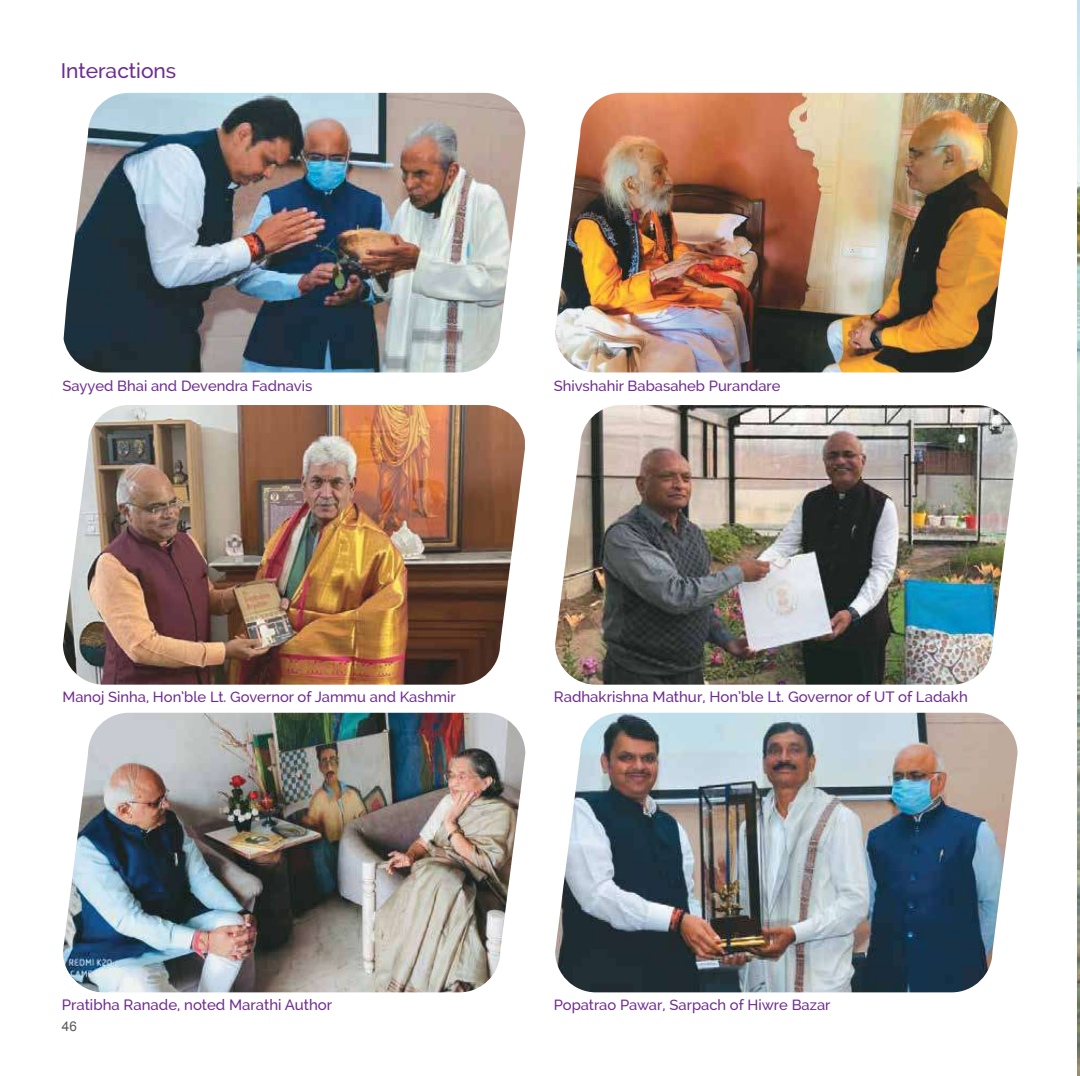
<style>
.page{position:relative;width:1080px;height:1076px;background:#fff}
.page>*{position:absolute;margin:0;border:0;box-sizing:border-box;transform-origin:0 0}
.t1{font:500 21px "Raleway";color:#6f2c91}
.t2{font:500 15px "Raleway";color:#6f2c91}
.t3{font:500 14.7px "Raleway";color:#6f2c91}
.t4{font:13.5px "Arial";color:#58595b}
</style>
<div class="page">
<img style="left:1077px;top:0;width:2px;height:1076px">
<img style="left:64px;top:93px;width:461px;height:279px">
<img style="left:555px;top:93px;width:462px;height:279px">
<img style="left:63px;top:405px;width:461px;height:280px">
<img style="left:555px;top:713px;width:462px;height:279px">
<img style="left:63px;top:713px;width:462px;height:279px">
<img style="left:555px;top:405px;width:462px;height:280px">
<h1 class="t1" style="left:61px;top:59px;width:117px">Interactions</h1>
<p class="t3" style="left:62px;top:377px;width:251px">Sayyed Bhai and Devendra Fadnavis</p>
<p class="t3" style="left:553px;top:377px;width:228px">Shivshahir Babasaheb Purandare</p>
<p class="t3" style="left:62px;top:689px;width:394px">Manoj Sinha, Hon’ble Lt. Governor of Jammu and Kashmir</p>
<p class="t2" style="left:553px;top:688px;width:415px">Radhakrishna Mathur, Hon’ble Lt. Governor of UT of Ladakh</p>
<p class="t2" style="left:62px;top:996px;width:272px">Pratibha Ranade, noted Marathi Author</p>
<p class="t3" style="left:553px;top:996px;width:278px">Popatrao Pawar, Sarpach of Hiwre Bazar</p>
<p class="t4" style="left:62px;top:1017px;width:17px">46</p>
</div>
